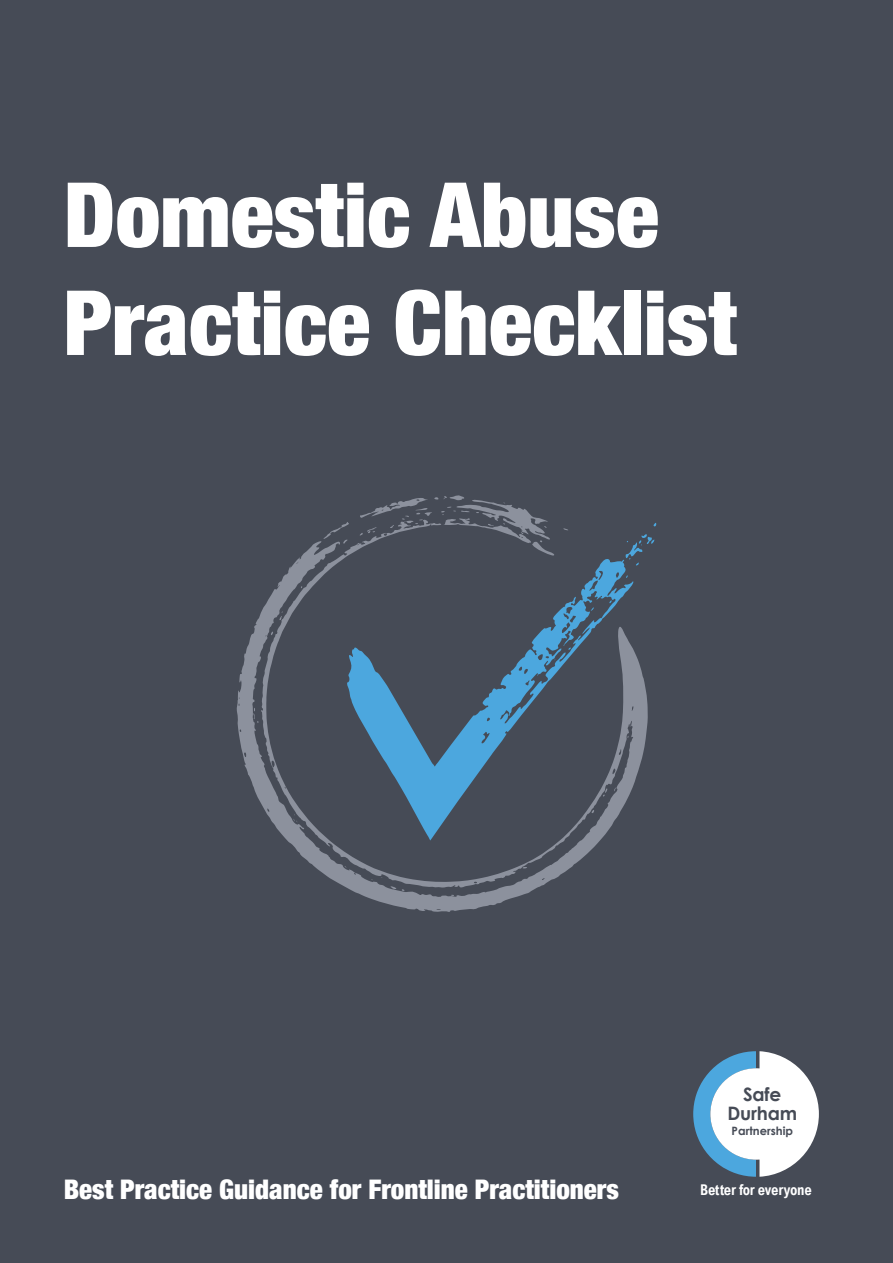
<style>
.page{position:relative;width:893px;height:1263px;background:#464b56}
.page>*{position:absolute;margin:0;border:0;box-sizing:border-box;transform-origin:0 0}
.t1{font:900 condensed 90px "Helvetica Neue";color:#fff}
.t2{font:900 condensed 27px "Helvetica Neue";color:#fff}
.t3{font:700 18.45px "Century Gothic";letter-spacing:-.01em;color:#464b56}
.t4{font:700 condensed 14.85px "Arial";letter-spacing:-.02em;color:#fff}
.t5{font:700 11.55px "Century Gothic";color:#464b56}
</style>
<div class="page">
<svg style="left:237px;top:495px;width:411px;height:417px"></svg>
<svg style="left:693px;top:1051px;width:126px;height:126px"></svg>
<h1 class="t1" style="left:64px;top:141px;width:597px">Domestic Abuse</h1>
<h1 class="t1" style="left:64px;top:249px;width:675px">Practice Checklist</h1>
<p class="t3" style="left:743px;top:1083px;width:40px">Safe</p>
<p class="t3" style="left:727px;top:1101px;width:71px">Durham</p>
<p class="t5" style="left:732px;top:1123px;width:63px">Partnership</p>
<h2 class="t2" style="left:64px;top:1167px;width:557px">Best Practice Guidance for Frontline Practitioners</h2>
<p class="t4" style="left:700px;top:1182px;width:113px">Better for everyone</p>
</div>
